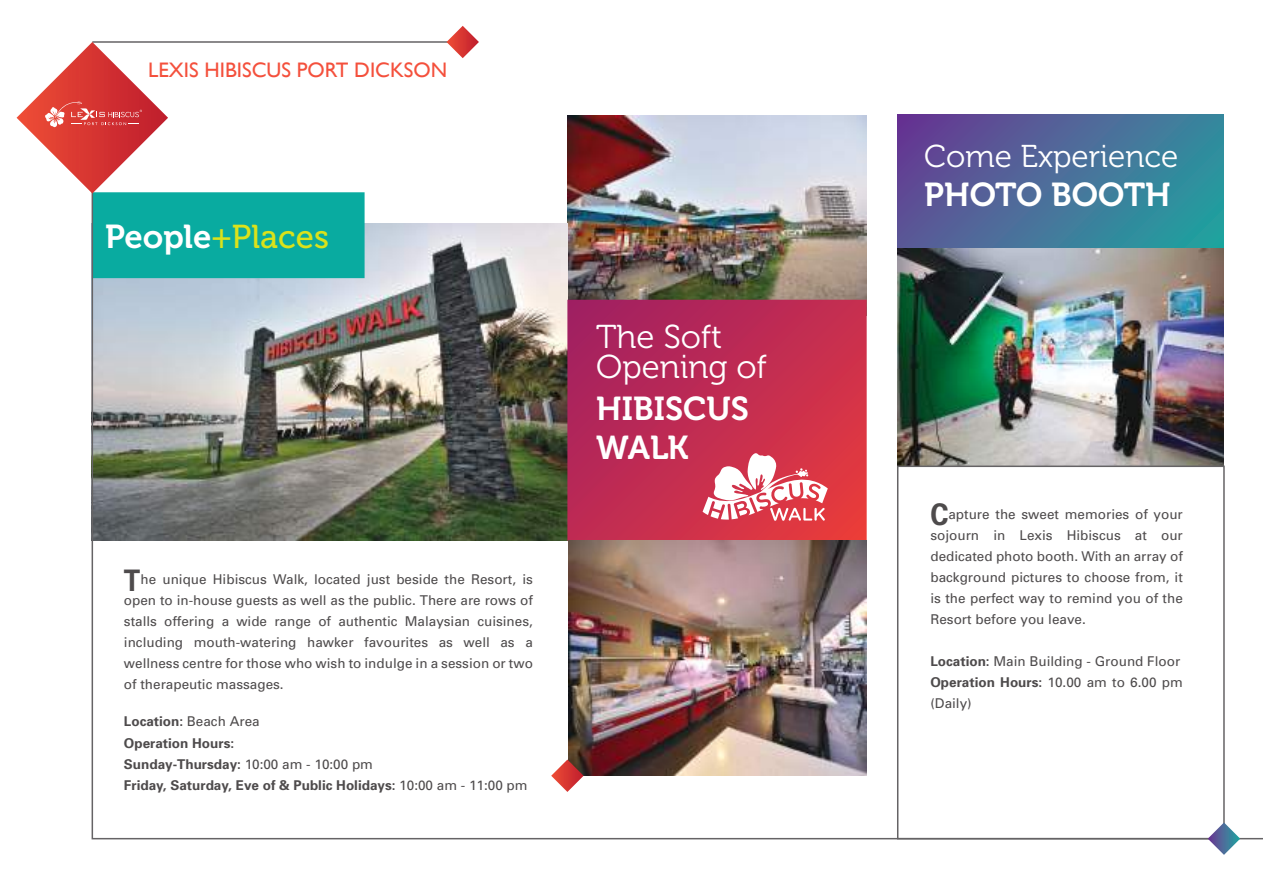
<style>
.page{position:relative;width:1263px;height:893px;background:#fff}
.page>*{position:absolute;margin:0;border:0;box-sizing:border-box;transform-origin:0 0}
.t1{font:33px/39px "Museo 700";color:#fff}
.t2{font:33px/30px "Museo 300";color:#fff}
.t3{font:33px "Museo 500";color:#dae21b}
.t4{font:31.5px "Museo 300";color:#fff}
.t5{font:21px "Gill Sans";color:#f4503c}
.t6{font:13.5px/21px "Univers";color:#4e4b4c;text-align:justify}
.t7{font:700 13.5px/22.5px "Univers";color:#4e4b4c}
.s1{font-family:"Museo 700";color:#fff}
.s2{font-weight:700;font-size:29.7px}
.s3{font-weight:400}
.s4{font-weight:700}
</style>
<div class="page">
<img style="left:567px;top:116px;width:299px;height:64px">
<div style="left:898px;top:115px;width:326px;height:134px;background:linear-gradient(to right,#683c93,#33919f)"></div>
<img style="left:91px;top:180px;width:1172px;height:660px">
<hr style="left:92px;top:41px;width:357px;height:2px;background:#656365">
<svg style="left:446px;top:26px;width:33px;height:32px"></svg>
<svg style="left:17px;top:42px;width:151px;height:151px"></svg>
<svg style="left:1208px;top:822px;width:32px;height:33px"></svg>
<h3 class="t5" style="left:148px;top:57px;width:301px">LEXIS HIBISCUS PORT DICKSON</h3>
<h1 class="t3" style="left:105px;top:219px;width:225px"><span class="s1">People</span>+Places</h1>
<p class="t6" style="left:124px;top:568px;width:410px"><span class="s2">T</span>he unique Hibiscus Walk, located just beside the Resort, is open to in-house guests as well as the public. There are rows of stalls offering a wide range of authentic Malaysian cuisines, including mouth-watering hawker favourites as well as a wellness centre for those who wish to indulge in a session or two of therapeutic massages.</p>
<p class="t7" style="left:124px;top:709px;width:137px">Location: <span class="s3">Beach Area<br></span>Operation Hours:</p>
<p class="t7" style="left:124px;top:754px;width:405px;line-height:21px">Sunday-Thursday: <span class="s3">10:00 am - 10:00 pm<br></span>Friday, Saturday, Eve of &amp; Public Holidays: <span class="s3">10:00 am - 11:00 pm</span></p>
<h1 class="t2" style="left:596px;top:322px;width:172px">The Soft<br>Opening of</h1>
<h1 class="t1" style="left:596px;top:390px;width:154px">HIBISCUS<br>WALK</h1>
<h2 class="t4" style="left:924px;top:139px;width:256px">Come Experience</h2>
<h1 class="t1" style="left:924px;top:176px;width:248px">PHOTO BOOTH</h1>
<p class="t6" style="left:930px;top:504px;width:254px"><span class="s2">C</span>apture the sweet memories of your sojourn in Lexis Hibiscus at our dedicated photo booth. With an array of background pictures to choose from, it is the perfect way to remind you of the Resort before you leave.</p>
<p class="t6" style="left:930px;top:651px;width:254px;text-align:left"><span class="s4">Location:</span> Main Building - Ground Floor<br><span class="s4">Operation Hours:</span> 10.00 am to 6.00 pm (Daily)</p>
</div>
